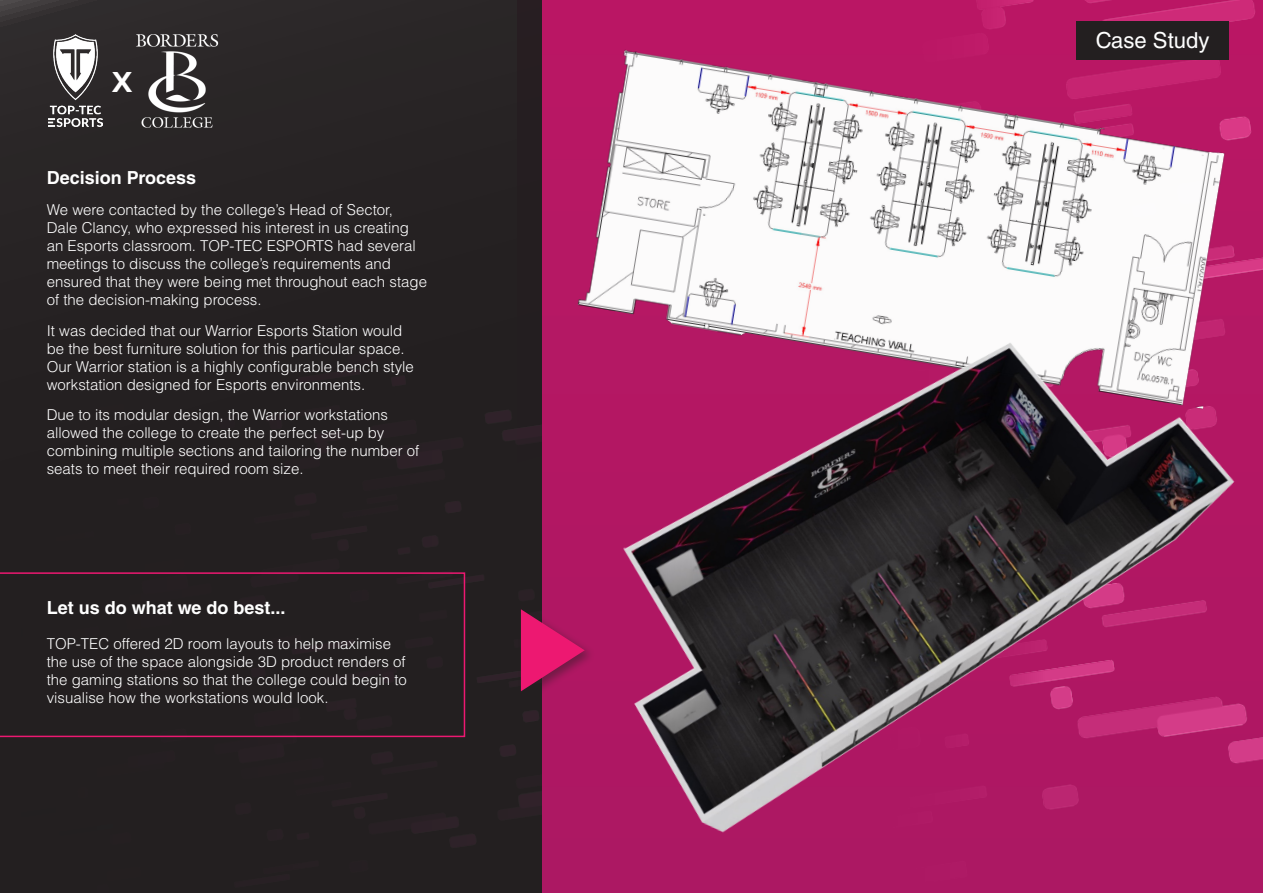
<style>
.page{position:relative;width:1263px;height:893px;background:#fff}
.page>*{position:absolute;margin:0;border:0;box-sizing:border-box;transform-origin:0 0}
.t1{font:700 30px "Proxima Nova";color:#fff}
.Body{font:22.05px "Helvetica LT Std";color:#fff}
.t2{font:700 18px "Helvetica LT Std";color:#fff}
.t3{font:300 15px/18px "Helvetica LT Std";color:#fff}
</style>
<div class="page">
<img style="left:542px;top:0;width:203px;height:893px">
<img style="left:745px;top:0;width:518px;height:893px">
<div style="left:0;top:0;width:542px;height:893px;background:#231f20"></div>
<img style="left:0;top:410px;width:542px;height:437px">
<div style="left:517px;top:606px;width:79px;height:96px;background:#231f20;opacity:.45"></div>
<svg style="left:521px;top:609px;width:63px;height:82px"></svg>
<svg style="left:0;top:572px;width:465px;height:165px"></svg>
<img style="left:571px;top:14px;width:680px;height:432px">
<img style="left:584px;top:261px;width:679px;height:577px">
<img style="left:49px;top:35px;width:53px;height:92px">
<img style="left:135px;top:34px;width:83px;height:93px">
<p class="t1" style="left:112px;top:60px;width:22px">X</p>
<p class="t2" style="left:47px;top:167px;width:151px">Decision Process</p>
<p class="t3" style="left:47px;top:200px;width:382px">We were contacted by the college’s Head of Sector, Dale Clancy, who expressed his interest in us creating an Esports classroom. TOP-TEC ESPORTS had several meetings to discuss the college’s requirements and ensured that they were being met throughout each stage of the decision-making process.</p>
<p class="t3" style="left:47px;top:321px;width:369px">It was decided that our Warrior Esports Station would be the best furniture solution for this particular space.<br>Our Warrior station is a highly configurable bench style workstation designed for Esports environments.</p>
<p class="t3" style="left:47px;top:406px;width:374px">Due to its modular design, the Warrior workstations allowed the college to create the perfect set-up by combining multiple sections and tailoring the number of seats to meet their required room size.</p>
<p class="t2" style="left:47px;top:596px;width:240px">Let us do what we do best...</p>
<p class="t3" style="left:47px;top:635px;width:362px">TOP-TEC offered 2D room layouts to help maximise the use of the space alongside 3D product renders of the gaming stations so that the college could begin to visualise how the workstations would look.</p>
<p class="Body" style="left:1096px;top:28px;width:115px">Case Study</p>
</div>
